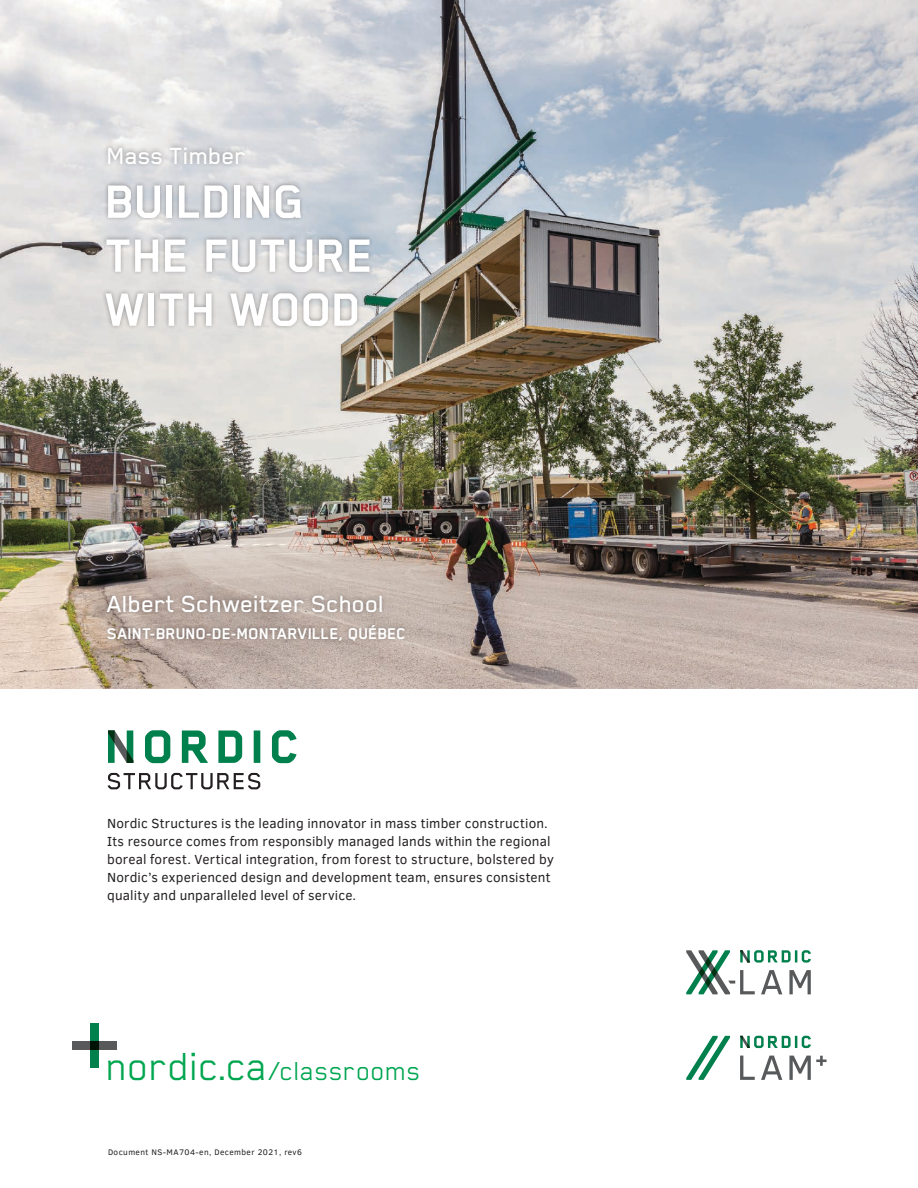
<style>
.page{position:relative;width:918px;height:1188px;background:#fff}
.page>*{position:absolute;margin:0;border:0;box-sizing:border-box;transform-origin:0 0}
.t1{font:700 54px/54px "Blender Pro";letter-spacing:-.015em;color:#fff}
.t2{font:30px "Blender Pro";letter-spacing:.01em;color:#00a650}
.t3{font:500 27px "Blender Pro";color:#fff}
.t4{font:700 18px "Blender Pro";letter-spacing:-.005em;color:#fff}
.t5{font:13.5px/18px "Clear Sans";letter-spacing:.01em;color:#231f20}
.t6{font:8.25px "Clear Sans";letter-spacing:.05em;color:#231f20}
.s1{font-size:45px}
</style>
<div class="page">
<img style="left:0;top:0;width:918px;height:688px">
<svg style="left:740px;top:1036px;width:71px;height:12px"></svg>
<svg style="left:686px;top:1036px;width:44px;height:44px"></svg>
<svg style="left:740px;top:1056px;width:87px;height:24px"></svg>
<svg style="left:686px;top:950px;width:125px;height:44px"></svg>
<div style="left:90px;top:1023px;width:9px;height:45px;background:#00804d"></div>
<div style="left:72px;top:1041px;width:45px;height:9px;background:#58595b"></div>
<div style="left:90px;top:1041px;width:9px;height:9px;background:#001106"></div>
<svg style="left:108px;top:730px;width:189px;height:33px"></svg>
<svg style="left:108px;top:773px;width:152px;height:16px"></svg>
<div style="left:101px;top:142px;width:273px;height:189px;background:#231f20;opacity:.4"></div>
<div style="left:102px;top:590px;width:308px;height:55px;background:#231f20;opacity:.4"></div>
<h3 class="t3" style="left:107px;top:141px;width:141px">Mass Timber</h3>
<h1 class="t1" style="left:106px;top:174px;width:270px">BUILDING<br>THE FUTURE<br>WITH WOOD</h1>
<h3 class="t3" style="left:107px;top:589px;width:279px">Albert Schweitzer School</h3>
<h3 class="t4" style="left:107px;top:624px;width:301px">SAINT-BRUNO-DE-MONTARVILLE, QUÉBEC</h3>
<p class="t5" style="left:107px;top:814px;width:448px">Nordic Structures is the leading innovator in mass timber construction.<br>Its resource comes from responsibly managed lands within the regional boreal forest. Vertical integration, from forest to structure, bolstered by Nordic’s experienced design and development team, ensures consistent quality and unparalleled level of service.</p>
<h2 class="t2" style="left:106px;top:1055px;width:316px"><span class="s1">nordic.ca</span>/classrooms</h2>
<p class="t6" style="left:108px;top:1147px;width:195px">Document NS-MA704-en, December 2021, rev6</p>
</div>
